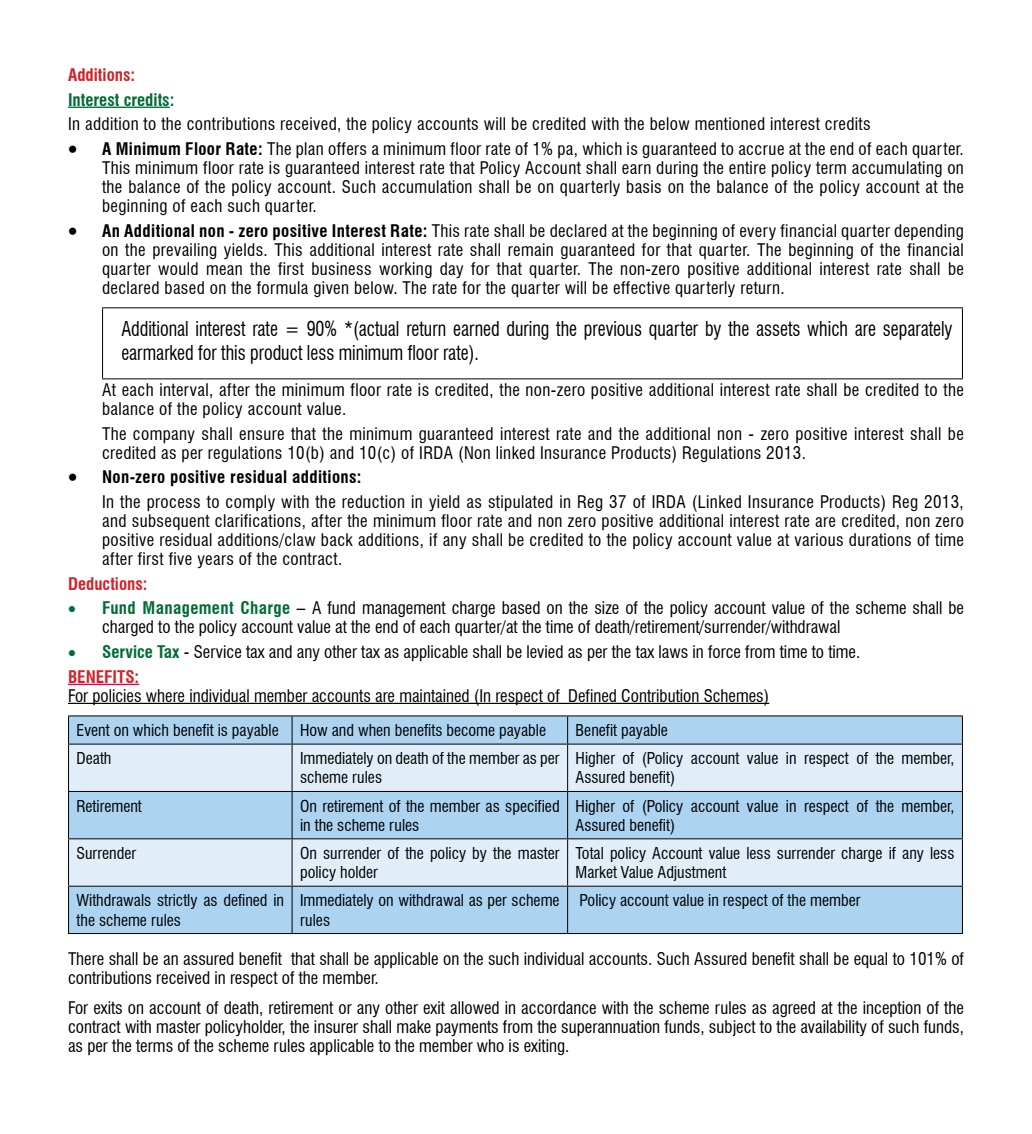
<style>
.page{position:relative;width:1032px;height:1134px;background:#fff}
.page>*{position:absolute;margin:0;border:0;box-sizing:border-box;transform-origin:0 0}
.t1{font:condensed 20px/24px "Swiss 721 BT";color:#000;scale:.9 1}
.t2{font:condensed 17px/19px "Swiss 721 BT";letter-spacing:.02em;color:#000;text-align:justify}
.t3{font:condensed 17px/19px "Swiss 721 BT";color:#000}
.t4{font:700 condensed 17px "Swiss 721 BT";color:#d2232a}
.t5{font:700 condensed 17px "Swiss 721 BT";color:#006d35}
.t6{font:condensed 16px/19.2px "Swiss 721 BT";color:#000}
.s1{font-weight:700}
.s2{color:#006d35}
.s3{font-weight:700;color:#006d35}
.s4{font-weight:700;color:#d2232a}
</style>
<div class="page">
<hr style="left:68px;top:107px;width:102px;height:1px;background:#006d35">
<hr style="left:68px;top:684px;width:71px;height:1px;background:#e40059">
<hr style="left:68px;top:703px;width:701px;height:1px;background:#000">
<hr style="left:102px;top:307px;width:861px;height:1px;background:#000">
<hr style="left:102px;top:308px;width:1px;height:70px;background:#000">
<hr style="left:962px;top:308px;width:1px;height:70px;background:#000">
<hr style="left:102px;top:378px;width:861px;height:1px;background:#000">
<div style="left:69px;top:716px;width:893px;height:217px;background:#acd4f1"></div>
<svg style="left:69px;top:745px;width:893px;height:141px;background:#cee3f4"></svg>
<hr style="left:68px;top:715px;width:224px;height:1px;background:#000">
<svg style="left:68px;top:716px;width:1px;height:28px"></svg>
<hr style="left:292px;top:715px;width:276px;height:1px;background:#000">
<svg style="left:292px;top:716px;width:1px;height:28px"></svg>
<hr style="left:568px;top:715px;width:395px;height:1px;background:#000">
<svg style="left:567px;top:716px;width:1px;height:28px"></svg>
<svg style="left:962px;top:716px;width:1px;height:28px"></svg>
<hr style="left:68px;top:744px;width:224px;height:1px;background:#000">
<hr style="left:68px;top:745px;width:1px;height:46px;background:#000">
<hr style="left:292px;top:744px;width:276px;height:1px;background:#000">
<hr style="left:292px;top:745px;width:1px;height:46px;background:#000">
<hr style="left:568px;top:744px;width:395px;height:1px;background:#000">
<hr style="left:567px;top:745px;width:1px;height:46px;background:#000">
<hr style="left:962px;top:745px;width:1px;height:46px;background:#000">
<hr style="left:68px;top:791px;width:224px;height:1px;background:#000">
<hr style="left:68px;top:792px;width:1px;height:46px;background:#000">
<hr style="left:292px;top:791px;width:276px;height:1px;background:#000">
<hr style="left:292px;top:792px;width:1px;height:46px;background:#000">
<hr style="left:568px;top:791px;width:395px;height:1px;background:#000">
<hr style="left:567px;top:792px;width:1px;height:46px;background:#000">
<hr style="left:962px;top:792px;width:1px;height:46px;background:#000">
<hr style="left:68px;top:838px;width:224px;height:1px;background:#000">
<hr style="left:68px;top:839px;width:1px;height:47px;background:#000">
<hr style="left:292px;top:838px;width:276px;height:1px;background:#000">
<hr style="left:292px;top:839px;width:1px;height:47px;background:#000">
<hr style="left:568px;top:838px;width:395px;height:1px;background:#000">
<hr style="left:567px;top:839px;width:1px;height:47px;background:#000">
<hr style="left:962px;top:839px;width:1px;height:47px;background:#000">
<hr style="left:68px;top:886px;width:224px;height:1px;background:#000">
<hr style="left:68px;top:887px;width:1px;height:46px;background:#000">
<hr style="left:292px;top:886px;width:276px;height:1px;background:#000">
<hr style="left:292px;top:887px;width:1px;height:46px;background:#000">
<hr style="left:568px;top:886px;width:395px;height:1px;background:#000">
<hr style="left:567px;top:887px;width:1px;height:46px;background:#000">
<hr style="left:962px;top:887px;width:1px;height:46px;background:#000">
<hr style="left:68px;top:933px;width:224px;height:1px;background:#000">
<hr style="left:292px;top:933px;width:276px;height:1px;background:#000">
<hr style="left:568px;top:933px;width:395px;height:1px;background:#000">
<p class="t4" style="left:68px;top:65px;width:69px">Additions:</p>
<p class="t5" style="left:68px;top:89px;width:108px">Interest credits:</p>
<p class="t2" style="left:68px;top:115px;width:804px">In addition to the contributions received, the policy accounts will be credited with the below mentioned interest credits</p>
<p class="t2" style="left:102px;top:139px;width:863px;text-indent:-34px">• <span class="s1">A Minimum Floor Rate:</span> The plan offers a minimum floor rate of 1% pa, which is guaranteed to accrue at the end of each quarter.<br>This minimum floor rate is guaranteed interest rate that Policy Account shall earn during the entire policy term accumulating on the balance of the policy account. Such accumulation shall be on quarterly basis on the balance of the policy account at the beginning of each such quarter.</p>
<p class="t2" style="left:102px;top:221px;width:863px;text-indent:-34px">• <span class="s1">An Additional non - zero positive Interest Rate:</span> This rate shall be declared at the beginning of every financial quarter depending on the prevailing yields. This additional interest rate shall remain guaranteed for that quarter. The beginning of the financial quarter would mean the first business working day for that quarter. The non-zero positive additional interest rate shall be declared based on the formula given below. The rate for the quarter will be effective quarterly return.</p>
<p class="t1" style="left:121px;top:317px;width:925px">Additional interest rate = 90% *(actual return earned during the previous quarter by the assets which are separately earmarked for this product less minimum floor rate).</p>
<p class="t2" style="left:102px;top:380px;width:863px">At each interval, after the minimum floor rate is credited, the non-zero positive additional interest rate shall be credited to the balance of the policy account value.</p>
<p class="t2" style="left:102px;top:424px;width:863px">The company shall ensure that the minimum guaranteed interest rate and the additional non - zero positive interest shall be credited as per regulations 10(b) and 10(c) of IRDA (Non linked Insurance Products) Regulations 2013.</p>
<p class="t2" style="left:102px;top:465px;width:863px;line-height:24.6px;text-indent:-34px">• <span class="s1">Non-zero positive residual additions:<br></span>In the process to comply with the reduction in yield as stipulated in Reg 37 of IRDA (Linked Insurance Products) Reg 2013,</p>
<p class="t2" style="left:102px;top:511px;width:863px">and subsequent clarifications, after the minimum floor rate and non zero positive additional interest rate are credited, non zero positive residual additions/claw back additions, if any shall be credited to the policy account value at various durations of time after first five years of the contract.</p>
<p class="t4" style="left:68px;top:573px;width:81px">Deductions:</p>
<p class="t3" style="left:102px;top:599px;width:863px;text-indent:-34px"><span class="s2">•</span> <span class="s3">Fund Management Charge</span> – A fund management charge based on the size of the policy account value of the scheme shall be charged to the policy account value at the end of each quarter/at the time of death/retirement/surrender/withdrawal</p>
<p class="t3" style="left:68px;top:640px;width:794px;line-height:24.6px"><span class="s2">•</span> <span class="s3">Service Tax</span> - Service tax and any other tax as applicable shall be levied as per the tax laws in force from time to time.<br><span class="s4">BENEFITS:</span></p>
<p class="t3" style="left:68px;top:686px;width:703px">For policies where individual member accounts are maintained (In respect of Defined Contribution Schemes)</p>
<p class="t6" style="left:77px;top:721px;width:204px">Event on which benefit is payable</p>
<p class="t6" style="left:300px;top:721px;width:247px">How and when benefits become payable</p>
<p class="t6" style="left:576px;top:721px;width:94px">Benefit payable</p>
<p class="t6" style="left:77px;top:749px;width:36px">Death</p>
<p class="t6" style="left:300px;top:749px;width:261px">Immediately on death of the member as per scheme rules</p>
<p class="t6" style="left:576px;top:749px;width:380px">Higher of (Policy account value in respect of the member,<br>Assured benefit)</p>
<p class="t6" style="left:77px;top:796px;width:67px">Retirement</p>
<p class="t6" style="left:300px;top:796px;width:261px">On retirement of the member as specified in the scheme rules</p>
<p class="t6" style="left:576px;top:796px;width:380px">Higher of (Policy account value in respect of the member,<br>Assured benefit)</p>
<p class="t6" style="left:77px;top:843px;width:61px">Surrender</p>
<p class="t6" style="left:300px;top:843px;width:261px">On surrender of the policy by the master policy holder</p>
<p class="t6" style="left:576px;top:843px;width:380px">Total policy Account value less surrender charge if any less<br>Market Value Adjustment</p>
<p class="t6" style="left:77px;top:891px;width:209px">Withdrawals strictly as defined in the scheme rules</p>
<p class="t6" style="left:300px;top:891px;width:261px">Immediately on withdrawal as per scheme rules</p>
<p class="t6" style="left:580px;top:891px;width:282px">Policy account value in respect of the member</p>
<p class="t3" style="left:68px;top:949px;width:897px">There shall be an assured benefit that shall be applicable on the such individual accounts. Such Assured benefit shall be equal to 101% of contributions received in respect of the member.</p>
<p class="t2" style="left:68px;top:999px;width:897px">For exits on account of death, retirement or any other exit allowed in accordance with the scheme rules as agreed at the inception of the contract with master policyholder, the insurer shall make payments from the superannuation funds, subject to the availability of such funds, as per the terms of the scheme rules applicable to the member who is exiting.</p>
</div>
